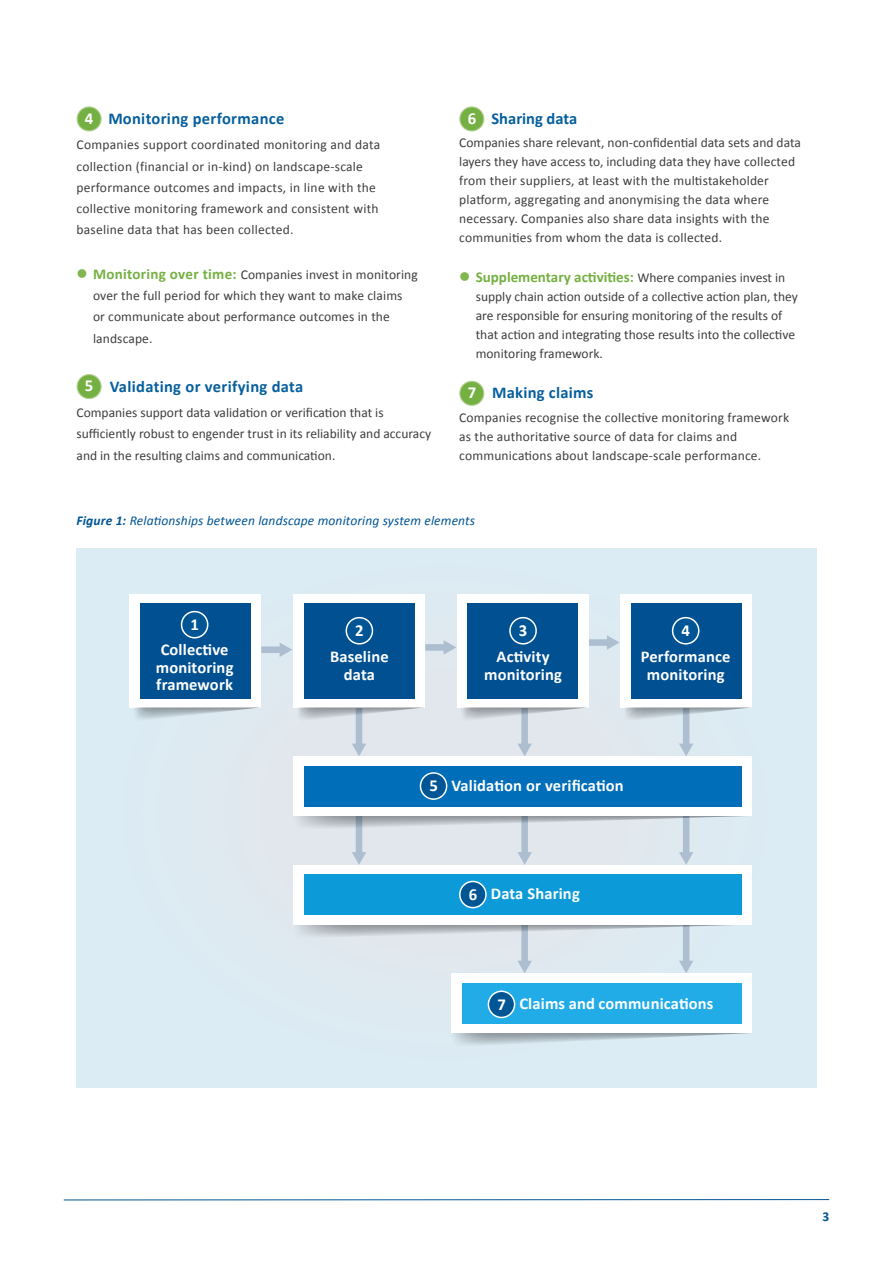
<style>
.page{position:relative;width:893px;height:1263px;background:#fff}
.page>*{position:absolute;margin:0;border:0;box-sizing:border-box;transform-origin:0 0}
.t1{font:700 16.8px "Calibri";color:#fff}
.t2{font:700 16.5px/18px "Calibri";letter-spacing:.01em;color:#fff;text-align:center}
.t3{font:700 16.5px "Calibri";letter-spacing:.02em;color:#055f9d}
.t4{font:700 16.5px "Calibri";color:#055f9d}
.t5{font:700 15px "Calibri";color:#75b042}
.t6{font:13.5px/18.9px "Calibri";letter-spacing:.01em;color:#3e3e3f}
.t7{font:italic 13.5px "Calibri";letter-spacing:.01em;color:#005595}
.t8{font:700 13.5px "Calibri";color:#005595}
.s1{font-size:16.8px;color:#fff}
.s2{color:#82b650}
.s3{font-weight:700;font-size:15px;color:#75b042}
.s4{font-weight:400;font-size:13.5px;color:#3e3e3f}
.s5{font-weight:700}
.s6{font-size:16.8px}
</style>
<div class="page">
<hr style="left:64px;top:1199px;width:765px;height:1px;background:#005595">
<div style="left:77px;top:548px;width:739px;height:540px;background:#dbecf4"></div>
<svg style="left:261px;top:643px;width:31px;height:14px"></svg>
<svg style="left:425px;top:640px;width:31px;height:15px"></svg>
<svg style="left:588px;top:635px;width:32px;height:15px"></svg>
<svg style="left:453px;top:1033px;width:296px;height:12px"></svg>
<div style="left:451px;top:974px;width:301px;height:59px;background:#fff"></div>
<div style="left:462px;top:983px;width:279px;height:41px;background:#21abe7"></div>
<svg style="left:293px;top:924px;width:459px;height:49px"></svg>
<div style="left:293px;top:865px;width:459px;height:59px;background:#fff"></div>
<div style="left:304px;top:874px;width:437px;height:41px;background:#0c9ad8"></div>
<svg style="left:295px;top:816px;width:450px;height:49px"></svg>
<div style="left:293px;top:757px;width:459px;height:59px;background:#fff"></div>
<div style="left:304px;top:766px;width:437px;height:41px;background:#006eb8"></div>
<div style="left:130px;top:594px;width:131px;height:113px;background:#fff"></div>
<svg style="left:134px;top:707px;width:127px;height:12px"></svg>
<div style="left:140px;top:603px;width:111px;height:95px;background:#005092"></div>
<div style="left:293px;top:594px;width:132px;height:113px;background:#fff"></div>
<svg style="left:297px;top:707px;width:128px;height:49px"></svg>
<div style="left:304px;top:603px;width:110px;height:95px;background:#005092"></div>
<div style="left:457px;top:594px;width:131px;height:113px;background:#fff"></div>
<svg style="left:461px;top:707px;width:127px;height:49px"></svg>
<div style="left:467px;top:603px;width:111px;height:95px;background:#005092"></div>
<div style="left:620px;top:594px;width:132px;height:113px;background:#fff"></div>
<svg style="left:624px;top:707px;width:128px;height:49px"></svg>
<div style="left:631px;top:603px;width:110px;height:95px;background:#005092"></div>
<div style="left:488px;top:991px;width:27px;height:26px;background:#005595;border-radius:50%"></div>
<div style="left:488px;top:990px;width:27px;height:28px;border:2px solid #fff;border-radius:50%"></div>
<div style="left:460px;top:881px;width:26px;height:27px;background:#005595;border-radius:50%"></div>
<div style="left:459px;top:881px;width:28px;height:27px;border:2px solid #fff;border-radius:50%"></div>
<div style="left:420px;top:773px;width:27px;height:26px;background:#005595;border-radius:50%"></div>
<div style="left:420px;top:772px;width:27px;height:28px;border:2px solid #fff;border-radius:50%"></div>
<div style="left:673px;top:618px;width:26px;height:26px;background:#005595;border-radius:50%"></div>
<div style="left:672px;top:617px;width:27px;height:27px;border:2px solid #fff;border-radius:50%"></div>
<div style="left:510px;top:618px;width:26px;height:26px;background:#005595;border-radius:50%"></div>
<div style="left:509px;top:617px;width:28px;height:27px;border:2px solid #fff;border-radius:50%"></div>
<div style="left:346px;top:618px;width:26px;height:26px;background:#005595;border-radius:50%"></div>
<div style="left:346px;top:617px;width:27px;height:27px;border:2px solid #fff;border-radius:50%"></div>
<div style="left:182px;top:612px;width:26px;height:26px;background:#005595;border-radius:50%"></div>
<div style="left:181px;top:611px;width:27px;height:27px;border:2px solid #fff;border-radius:50%"></div>
<div style="left:77px;top:107px;width:24px;height:24px;background:#75b042;border-radius:50%"></div>
<div style="left:77px;top:106px;width:25px;height:25px;border:1px solid #b6d097;border-radius:50%"></div>
<div style="left:77px;top:375px;width:24px;height:24px;background:#75b042;border-radius:50%"></div>
<div style="left:77px;top:374px;width:25px;height:25px;border:1px solid #b6d097;border-radius:50%"></div>
<div style="left:460px;top:107px;width:24px;height:24px;background:#75b042;border-radius:50%"></div>
<div style="left:459px;top:106px;width:25px;height:25px;border:1px solid #b6d097;border-radius:50%"></div>
<div style="left:460px;top:381px;width:24px;height:24px;background:#75b042;border-radius:50%"></div>
<div style="left:459px;top:381px;width:25px;height:25px;border:1px solid #b6d097;border-radius:50%"></div>
<p class="t3" style="left:85px;top:107px;width:201px"><span class="s1">4</span> Monitoring performance</p>
<p class="t6" style="left:77px;top:134px;width:305px;line-height:21.1px">Companies support coordinated monitoring and data collection (financial or in-kind) on landscape-scale performance outcomes and impacts, in line with the collective monitoring framework and consistent with baseline data that has been collected.</p>
<p class="t6" style="left:93px;top:264px;width:326px;line-height:21.1px;text-indent:-16px"><span class="s2">●</span> <span class="s3">Monitoring over time:</span> Companies invest in monitoring over the full period for which they want to make claims or communicate about performance outcomes in the landscape.</p>
<p class="t3" style="left:85px;top:374px;width:220px"><span class="s1">5</span> Validating or verifying data</p>
<p class="t6" style="left:77px;top:402px;width:356px;line-height:21.1px">Companies support data validation or verification that is sufficiently robust to engender trust in its reliability and accuracy and in the resulting claims and communication.</p>
<p class="t4" style="left:468px;top:107px;width:111px"><span class="s1">6</span> Sharing data</p>
<p class="t6" style="left:459px;top:133px;width:343px">Companies share relevant, non-confidential data sets and data layers they have access to, including data they have collected from their suppliers, at least with the multistakeholder platform, aggregating and anonymising the data where necessary. Companies also share data insights with the communities from whom the data is collected.</p>
<p class="t5" style="left:459px;top:267px;width:328px"><span class="s2">●</span> Supplementary activities: <span class="s4">Where companies invest in</span></p>
<p class="t6" style="left:476px;top:287px;width:324px">supply chain action outside of a collective action plan, they are responsible for ensuring monitoring of the results of that action and integrating those results into the collective monitoring framework.</p>
<p class="t3" style="left:468px;top:381px;width:127px"><span class="s1">7</span> Making claims</p>
<p class="t6" style="left:459px;top:407px;width:331px">Companies recognise the collective monitoring framework as the authoritative source of data for claims and communications about landscape-scale performance.</p>
<p class="t7" style="left:77px;top:511px;width:400px"><span class="s5">Figure 1:</span> Relationships between landscape monitoring system elements</p>
<p class="t1" style="left:190px;top:612px;width:10px">1</p>
<p class="t2" style="left:156px;top:640px;width:79px;line-height:17.2px;text-align:left">Collective monitoring framework</p>
<p class="t1" style="left:355px;top:618px;width:10px">2</p>
<p class="t2" style="left:330px;top:647px;width:60px">Baseline data</p>
<p class="t1" style="left:519px;top:618px;width:10px">3</p>
<p class="t2" style="left:484px;top:647px;width:79px">Activity monitoring</p>
<p class="t1" style="left:681px;top:618px;width:10px">4</p>
<p class="t2" style="left:641px;top:647px;width:91px">Performance monitoring</p>
<p class="t2" style="left:429px;top:776px;width:196px"><span class="s6">5</span> Validation or verification</p>
<p class="t2" style="left:469px;top:884px;width:113px"><span class="s6">6</span> Data Sharing</p>
<p class="t2" style="left:497px;top:994px;width:218px"><span class="s6">7</span> Claims and communications</p>
<p class="t8" style="left:822px;top:1207px;width:8px">3</p>
</div>
